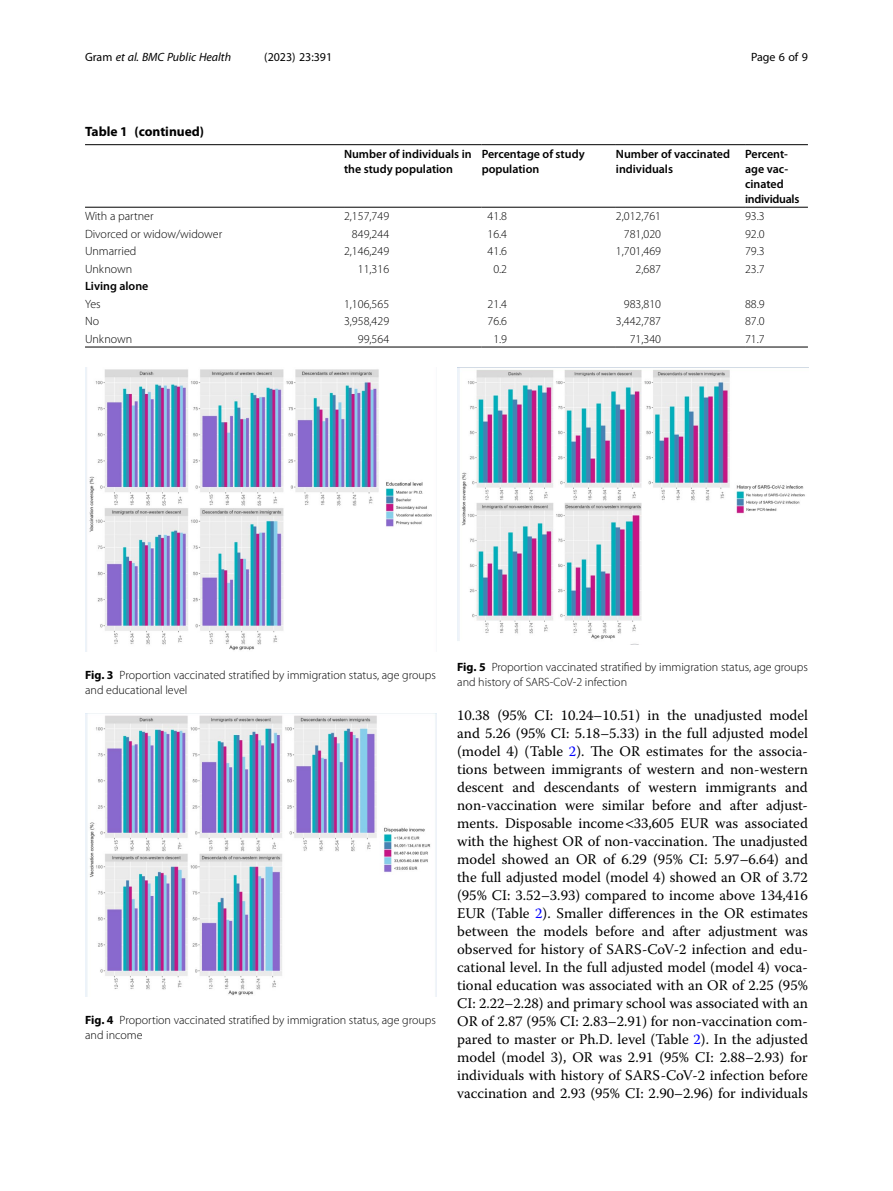
<style>
.page{position:relative;width:893px;height:1191px;background:#fff}
.page>*{position:absolute;margin:0;border:0;box-sizing:border-box;transform-origin:0 0}
.Body_Text{font:14.7px/18px "Warnock Pro";color:#000;text-align:justify}
.Table_Continued{font:700 13.5px "Myriad Pro";color:#000}
.Figure_Caption{font:300 12px/15px "Myriad Pro";color:#000}
.Table_Body_Tab1_Deci{font:300 12px "Myriad Pro";color:#000}
.Table_Head{font:600 12px/15px "Myriad Pro";color:#000}
.Table_Body{font:300 12px "Myriad Pro";color:#000}
.t1{font:italic 12px "Myriad Pro";color:#000}
.t2{font:12px "Myriad Pro";color:#000}
.Table_Body-2{font:600 12px "Myriad Pro";color:#000}
.s1{font-style:normal}
.s2{font-weight:700}
.s3{color:#00f}
</style>
<div class="page">
<img style="left:457px;top:367px;width:351px;height:277px">
<img style="left:85px;top:713px;width:351px;height:283px">
<img style="left:85px;top:367px;width:347px;height:285px">
<hr style="left:85px;top:207px;width:259px;height:1px;background:#000">
<hr style="left:344px;top:144px;width:138px;height:1px;background:#000">
<hr style="left:344px;top:207px;width:138px;height:1px;background:#000">
<hr style="left:482px;top:144px;width:134px;height:1px;background:#000">
<hr style="left:482px;top:207px;width:134px;height:1px;background:#000">
<hr style="left:616px;top:144px;width:129px;height:1px;background:#000">
<hr style="left:616px;top:207px;width:129px;height:1px;background:#000">
<hr style="left:745px;top:144px;width:63px;height:1px;background:#000">
<hr style="left:745px;top:207px;width:63px;height:1px;background:#000">
<hr style="left:85px;top:347px;width:259px;height:1px;background:#000">
<hr style="left:344px;top:347px;width:138px;height:1px;background:#000">
<hr style="left:482px;top:347px;width:134px;height:1px;background:#000">
<hr style="left:616px;top:347px;width:129px;height:1px;background:#000">
<hr style="left:745px;top:347px;width:63px;height:1px;background:#000">
<hr style="left:85px;top:144px;width:259px;height:1px;background:#000">
<p class="t1" style="left:85px;top:50px;width:148px"><span class="s1">Gram</span> et al. BMC Public Health</p>
<p class="t2" style="left:264px;top:50px;width:70px">(2023) 23:391</p>
<p class="t2" style="left:751px;top:50px;width:58px">Page 6 of 9</p>
<p class="Table_Continued" style="left:85px;top:123px;width:121px">Table 1 (continued)</p>
<p class="Table_Head" style="left:344px;top:146px;width:129px">Number of individuals in the study population</p>
<p class="Table_Head" style="left:482px;top:146px;width:104px">Percentage of study population</p>
<p class="Table_Head" style="left:616px;top:146px;width:116px">Number of vaccinated individuals</p>
<p class="Table_Head" style="left:745px;top:146px;width:56px">Percent&shy;age vac&shy;cinated individuals</p>
<p class="Table_Body" style="left:85px;top:210px;width:70px">With a partner</p>
<p class="Table_Body_Tab1_Deci" style="left:344px;top:210px;width:47px">2,157,749</p>
<p class="Table_Body_Tab1_Deci" style="left:487px;top:210px;width:21px">41.8</p>
<p class="Table_Body_Tab1_Deci" style="left:616px;top:210px;width:47px">2,012,761</p>
<p class="Table_Body_Tab1_Deci" style="left:745px;top:210px;width:21px">93.3</p>
<p class="Table_Body" style="left:85px;top:227px;width:139px">Divorced or widow/widower</p>
<p class="Table_Body_Tab1_Deci" style="left:352px;top:227px;width:39px">849,244</p>
<p class="Table_Body_Tab1_Deci" style="left:487px;top:227px;width:21px">16.4</p>
<p class="Table_Body_Tab1_Deci" style="left:624px;top:227px;width:39px">781,020</p>
<p class="Table_Body_Tab1_Deci" style="left:745px;top:227px;width:21px">92.0</p>
<p class="Table_Body" style="left:85px;top:245px;width:53px">Unmarried</p>
<p class="Table_Body_Tab1_Deci" style="left:344px;top:245px;width:47px">2,146,249</p>
<p class="Table_Body_Tab1_Deci" style="left:487px;top:245px;width:21px">41.6</p>
<p class="Table_Body_Tab1_Deci" style="left:616px;top:245px;width:47px">1,701,469</p>
<p class="Table_Body_Tab1_Deci" style="left:745px;top:245px;width:21px">79.3</p>
<p class="Table_Body" style="left:85px;top:262px;width:49px">Unknown</p>
<p class="Table_Body_Tab1_Deci" style="left:358px;top:262px;width:33px">11,316</p>
<p class="Table_Body_Tab1_Deci" style="left:493px;top:262px;width:15px">0.2</p>
<p class="Table_Body_Tab1_Deci" style="left:636px;top:262px;width:27px">2,687</p>
<p class="Table_Body_Tab1_Deci" style="left:745px;top:262px;width:21px">23.7</p>
<p class="Table_Body-2" style="left:85px;top:278px;width:65px">Living alone</p>
<p class="Table_Body" style="left:85px;top:297px;width:17px">Yes</p>
<p class="Table_Body_Tab1_Deci" style="left:344px;top:297px;width:47px">1,106,565</p>
<p class="Table_Body_Tab1_Deci" style="left:487px;top:297px;width:21px">21.4</p>
<p class="Table_Body_Tab1_Deci" style="left:624px;top:297px;width:39px">983,810</p>
<p class="Table_Body_Tab1_Deci" style="left:745px;top:297px;width:21px">88.9</p>
<p class="Table_Body" style="left:85px;top:315px;width:16px">No</p>
<p class="Table_Body_Tab1_Deci" style="left:344px;top:315px;width:47px">3,958,429</p>
<p class="Table_Body_Tab1_Deci" style="left:487px;top:315px;width:21px">76.6</p>
<p class="Table_Body_Tab1_Deci" style="left:616px;top:315px;width:47px">3,442,787</p>
<p class="Table_Body_Tab1_Deci" style="left:745px;top:315px;width:21px">87.0</p>
<p class="Table_Body" style="left:85px;top:332px;width:49px">Unknown</p>
<p class="Table_Body_Tab1_Deci" style="left:358px;top:332px;width:33px">99,564</p>
<p class="Table_Body_Tab1_Deci" style="left:493px;top:332px;width:15px">1.9</p>
<p class="Table_Body_Tab1_Deci" style="left:630px;top:332px;width:33px">71,340</p>
<p class="Table_Body_Tab1_Deci" style="left:745px;top:332px;width:21px">71.7</p>
<p class="Figure_Caption" style="left:85px;top:667px;width:352px"><span class="s2">Fig. 3</span> Proportion vaccinated stratified by immigration status, age groups and educational level</p>
<p class="Figure_Caption" style="left:85px;top:1012px;width:352px"><span class="s2">Fig. 4</span> Proportion vaccinated stratified by immigration status, age groups and income</p>
<p class="Figure_Caption" style="left:457px;top:660px;width:352px"><span class="s2">Fig. 5</span> Proportion vaccinated stratified by immigration status, age groups and history of SARS-CoV-2 infection</p>
<p class="Body_Text" style="left:457px;top:706px;width:352px">10.38 (95% CI: 10.24–10.51) in the unadjusted model and 5.26 (95% CI: 5.18–5.33) in the full adjusted model (model 4) (Table <span class="s3">2</span>). The OR estimates for the associa&shy;tions between immigrants of western and non-western descent and descendants of western immigrants and non-vaccination were similar before and after adjust&shy;ments. Disposable income 33,605 EUR was associated with the highest OR of non-vaccination. The unadjusted model showed an OR of 6.29 (95% CI: 5.97–6.64) and the full adjusted model (model 4) showed an OR of 3.72 (95% CI: 3.52–3.93) compared to income above 134,416<br>EUR (Table <span class="s3">2</span>). Smaller differences in the OR estimates between the models before and after adjustment was observed for history of SARS-CoV-2 infection and edu&shy;cational level. In the full adjusted model (model 4) voca&shy;tional education was associated with an OR of 2.25 (95% CI: 2.22–2.28) and primary school was associated with an OR of 2.87 (95% CI: 2.83–2.91) for non-vaccination com&shy;pared to master or Ph.D. level (Table <span class="s3">2</span>). In the adjusted model (model 3), OR was 2.91 (95% CI: 2.88–2.93) for individuals with history of SARS-CoV-2 infection before vaccination and 2.93 (95% CI: 2.90–2.96) for individuals</p>
</div>
